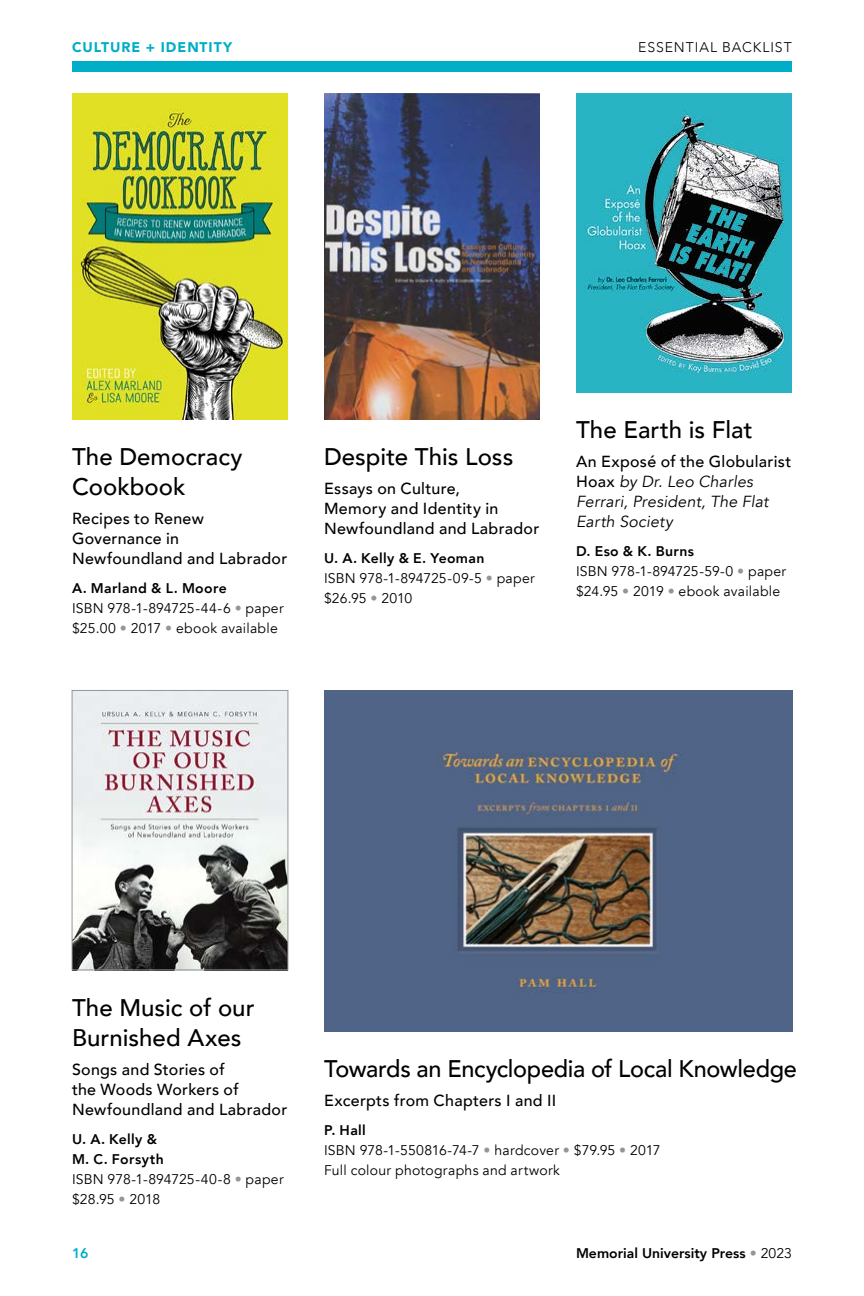
<style>
.page{position:relative;width:864px;height:1296px;background:#fff}
.page>*{position:absolute;margin:0;border:0;box-sizing:border-box;transform-origin:0 0}
.t1{font:500 24px/30px "Avenir";color:#000}
.t2{font:500 16px/20px "Avenir";letter-spacing:.02em;color:#000}
.t3{font:italic 16px/20px "Avenir";letter-spacing:.015em;color:#000}
.t4{font:14px/20px "Avenir";letter-spacing:.015em;color:#000}
.t5{font:800 14px "Avenir";color:#000}
.t6{font:300 14px "Avenir";letter-spacing:.07em;color:#000}
.t7{font:900 14px "Avenir";letter-spacing:.065em;color:#00aec7}
.t8{font:800 14px "Avenir";color:#00aec7}
.s1{font-weight:800}
.s2{color:#939598}
.s3{font-weight:500;font-style:normal}
.s4{font-weight:400}
</style>
<div class="page">
<div style="left:72px;top:62px;width:720px;height:10px;background:#00aec7"></div>
<img style="left:324px;top:690px;width:468px;height:342px">
<img style="left:74px;top:692px;width:212px;height:276px">
<div style="left:72px;top:690px;width:216px;height:280px;border:1px solid #939598"></div>
<img style="left:72px;top:94px;width:216px;height:325px">
<img style="left:324px;top:94px;width:216px;height:325px">
<img style="left:576px;top:94px;width:216px;height:299px">
<p class="t7" style="left:72px;top:35px;width:162px">CULTURE + IDENTITY</p>
<p class="t6" style="left:638px;top:39px;width:155px">ESSENTIAL BACKLIST</p>
<h1 class="t1" style="left:72px;top:440px;width:172px">The Democracy<br>Cookbook</h1>
<p class="t2" style="left:72px;top:507px;width:217px">Recipes to Renew<br>Governance in<br>Newfoundland and Labrador</p>
<p class="t4" style="left:72px;top:578px;width:213px"><span class="s1">A. Marland &amp; L. Moore<br></span>ISBN 978-1-894725-44-6 <span class="s2">•</span> paper $25.00 <span class="s2">•</span> 2017 <span class="s2">•</span> ebook available</p>
<h1 class="t1" style="left:324px;top:440px;width:191px">Despite This Loss</h1>
<p class="t2" style="left:324px;top:477px;width:217px">Essays on Culture,<br>Memory and Identity in<br>Newfoundland and Labrador</p>
<p class="t4" style="left:324px;top:548px;width:212px"><span class="s1">U. A. Kelly &amp; E. Yeoman<br></span>ISBN 978-1-894725-09-5 <span class="s2">•</span> paper $26.95 <span class="s2">•</span> 2010</p>
<h1 class="t1" style="left:576px;top:414px;width:178px">The Earth is Flat</h1>
<p class="t3" style="left:576px;top:452px;width:217px"><span class="s3">An Exposé of the Globularist<br>Hoax</span> by Dr. Leo Charles<br>Ferrari, President, The Flat<br>Earth Society</p>
<p class="t4" style="left:576px;top:542px;width:212px"><span class="s1">D. Eso &amp; K. Burns<br></span>ISBN 978-1-894725-59-0 <span class="s2">•</span> paper $24.95 <span class="s2">•</span> 2019 <span class="s2">•</span> ebook available</p>
<h1 class="t1" style="left:72px;top:991px;width:184px">The Music of our<br>Burnished Axes</h1>
<p class="t2" style="left:72px;top:1058px;width:217px">Songs and Stories of<br>the Woods Workers of<br>Newfoundland and Labrador</p>
<p class="t4" style="left:72px;top:1129px;width:213px"><span class="s1">U. A. Kelly &amp;<br>M. C. Forsyth<br></span>ISBN 978-1-894725-40-8 <span class="s2">•</span> paper $28.95 <span class="s2">•</span> 2018</p>
<h1 class="t1" style="left:324px;top:1053px;width:474px">Towards an Encyclopedia of Local Knowledge</h1>
<p class="t2" style="left:324px;top:1090px;width:234px">Excerpts from Chapters I and II</p>
<p class="t4" style="left:324px;top:1121px;width:338px"><span class="s1">P. Hall<br></span>ISBN 978-1-550816-74-7 <span class="s2">•</span> hardcover <span class="s2">•</span> $79.95 <span class="s2">•</span> 2017<br>Full colour photographs and artwork</p>
<p class="t8" style="left:72px;top:1242px;width:18px">16</p>
<p class="t5" style="left:576px;top:1242px;width:217px">Memorial University Press <span class="s2">•</span> <span class="s4">2023</span></p>
</div>
